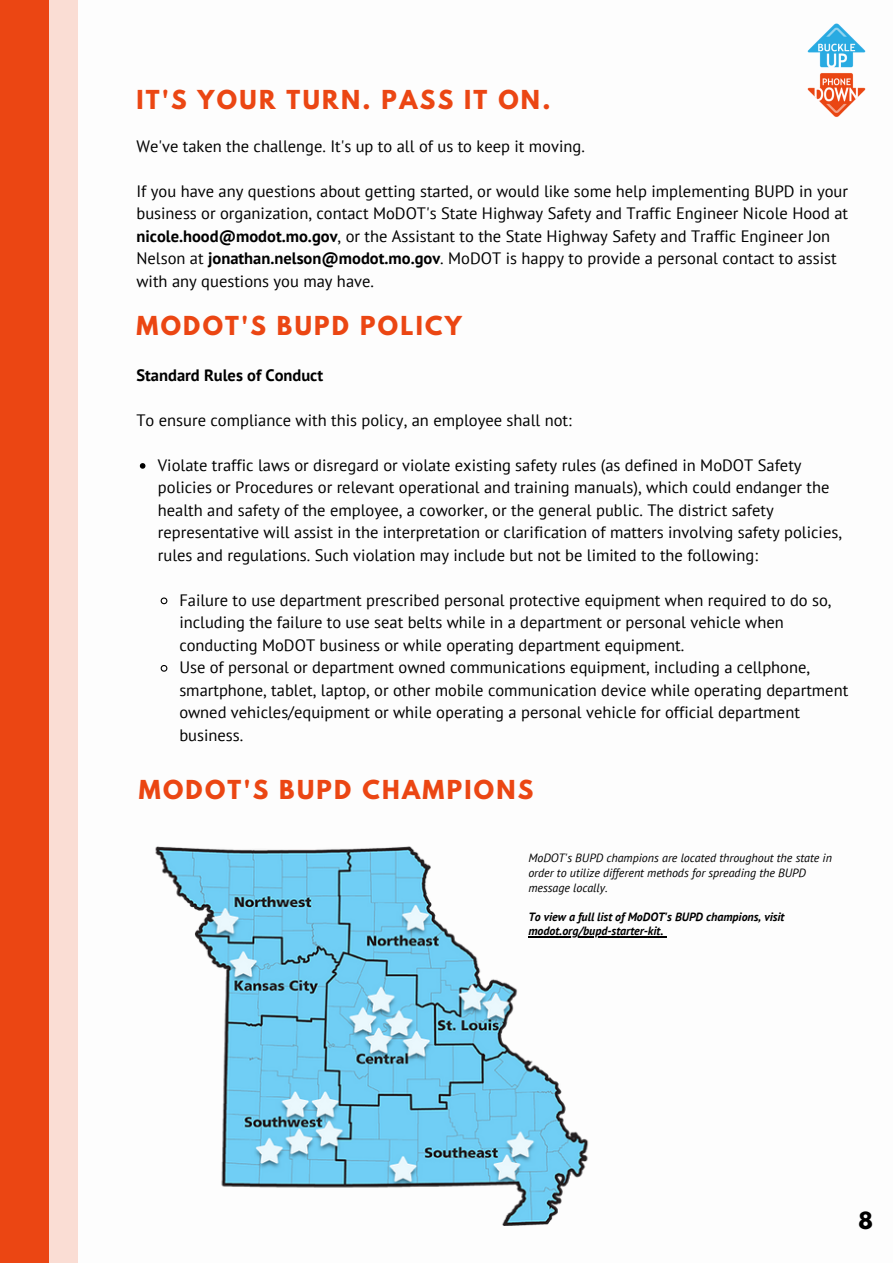
<style>
.page{position:relative;width:893px;height:1264px;background:#fff}
.page>*{position:absolute;margin:0;border:0;box-sizing:border-box;transform-origin:0 0}
.t1{font:700 23.1px "League Spartan";letter-spacing:.1em;color:#eb4613}
.t2{font:700 21px "League Spartan";color:#000}
.t3{font:16.5px/22.5px "PT Sans";color:#000}
.t4{font:700 16.5px "PT Sans";color:#000}
.t5{font:italic 12px/14.5px "PT Sans";color:#000}
.t6{font:italic 700 12px/14.5px "PT Sans";color:#000}
.s1{font-weight:700}
</style>
<div class="page">
<div style="left:12px;top:0;width:66px;height:1262px;background:#faddd4"></div>
<div style="left:0;top:0;width:49px;height:1262px;background:#eb4613"></div>
<img style="left:807px;top:23px;width:59px;height:94px">
<svg style="left:140px;top:463px;width:5px;height:5px"></svg>
<svg style="left:160px;top:597px;width:8px;height:8px"></svg>
<svg style="left:160px;top:665px;width:8px;height:7px"></svg>
<img style="left:155px;top:846px;width:452px;height:379px">
<hr style="left:528px;top:936px;width:135px;height:1px;background:#000">
<h1 class="t1" style="left:136px;top:89px;width:415px">IT'S YOUR TURN. PASS IT ON.</h1>
<p class="t3" style="left:136px;top:134px;width:450px">We've taken the challenge. It's up to all of us to keep it moving.</p>
<p class="t3" style="left:136px;top:179px;width:713px">If you have any questions about getting started, or would like some help implementing BUPD in your business or organization, contact MoDOT's State Highway Safety and Traffic Engineer Nicole Hood at <span class="s1">nicole.hood@modot.mo.gov</span>, or the Assistant to the State Highway Safety and Traffic Engineer Jon Nelson at <span class="s1">jonathan.nelson@modot.mo.gov</span>. MoDOT is happy to provide a personal contact to assist with any questions you may have.</p>
<h1 class="t1" style="left:136px;top:314px;width:327px">MODOT'S BUPD POLICY</h1>
<p class="t4" style="left:136px;top:364px;width:188px">Standard Rules of Conduct</p>
<p class="t3" style="left:136px;top:408px;width:437px">To ensure compliance with this policy, an employee shall not:</p>
<p class="t3" style="left:158px;top:453px;width:685px">Violate traffic laws or disregard or violate existing safety rules (as defined in MoDOT Safety policies or Procedures or relevant operational and training manuals), which could endanger the health and safety of the employee, a coworker, or the general public. The district safety representative will assist in the interpretation or clarification of matters involving safety policies, rules and regulations. Such violation may include but not be limited to the following:</p>
<p class="t3" style="left:179px;top:588px;width:670px">Failure to use department prescribed personal protective equipment when required to do so, including the failure to use seat belts while in a department or personal vehicle when conducting MoDOT business or while operating department equipment.<br>Use of personal or department owned communications equipment, including a cellphone, smartphone, tablet, laptop, or other mobile communication device while operating department owned vehicles/equipment or while operating a personal vehicle for official department business.</p>
<h1 class="t1" style="left:139px;top:777px;width:396px">MODOT'S BUPD CHAMPIONS</h1>
<p class="t5" style="left:528px;top:850px;width:305px">MoDOT's BUPD champions are located throughout the state in order to utilize different methods for spreading the BUPD message locally.</p>
<p class="t6" style="left:528px;top:909px;width:257px">To view a full list of MoDOT's BUPD champions, visit modot.org/bupd-starter-kit.</p>
<p class="t2" style="left:858px;top:1209px;width:16px">8</p>
</div>
